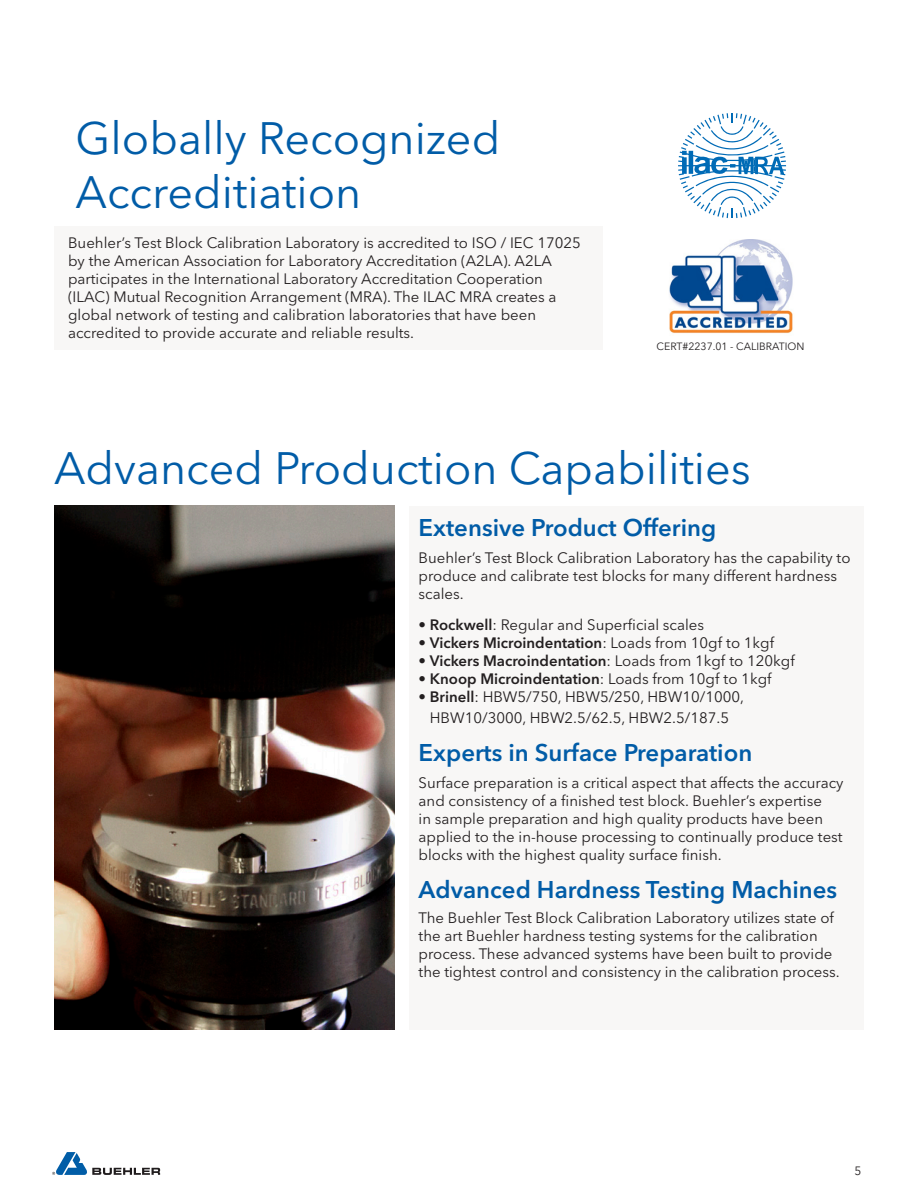
<style>
.page{position:relative;width:918px;height:1188px;background:#fff}
.page>*{position:absolute;margin:0;border:0;box-sizing:border-box;transform-origin:0 0}
.t1{font:45px "Avenir Next LT Pro";color:#015ca7}
.t2{font:600 24px "Avenir Next LT Pro";color:#015ca7}
.t3{font:15px/18px "Avenir Next LT Pro";color:#231f20}
.t4{font:600 15px "Avenir Next LT Pro";color:#231f20}
.t5{font:12px "Avenir Next LT Pro";color:#231f20}
.t6{font:10.5px "Avenir Next LT Pro";color:#231f20}
.s1{font-weight:600}
.s2{font-weight:400}
</style>
<div class="page">
<svg style="left:52px;top:1152px;width:108px;height:23px"></svg>
<div style="left:409px;top:506px;width:455px;height:523px;background:#f8f7f6"></div>
<div style="left:54px;top:226px;width:549px;height:124px;background:#f8f7f6"></div>
<img style="left:54px;top:506px;width:341px;height:523px">
<img style="left:669px;top:240px;width:124px;height:94px">
<svg style="left:678px;top:113px;width:108px;height:105px"></svg>
<p class="t1" style="left:76px;top:112px;width:426px">Globally Recognized</p>
<p class="t1" style="left:76px;top:166px;width:287px">Accreditiation</p>
<p class="t3" style="left:68px;top:234px;width:514px">Buehler’s Test Block Calibration Laboratory is accredited to ISO / IEC 17025 by the American Association for Laboratory Accreditation (A2LA). A2LA</p>
<p class="t3" style="left:68px;top:270px;width:490px">participates in the International Laboratory Accreditation Cooperation (ILAC) Mutual Recognition Arrangement (MRA). The ILAC MRA creates a global network of testing and calibration laboratories that have been</p>
<p class="t3" style="left:68px;top:324px;width:348px">accredited to provide accurate and reliable results.</p>
<p class="t6" style="left:657px;top:340px;width:149px">CERT#2237.01 - CALIBRATION</p>
<p class="t1" style="left:54px;top:442px;width:698px">Advanced Production Capabilities</p>
<p class="t2" style="left:419px;top:513px;width:299px">Extensive Product Offering</p>
<p class="t3" style="left:419px;top:549px;width:433px">Buehler’s Test Block Calibration Laboratory has the capability to produce and calibrate test blocks for many different hardness scales.</p>
<p class="t3" style="left:419px;top:615px;width:287px">• <span class="s1">Rockwell</span>: Regular and Superficial scales</p>
<p class="t4" style="left:419px;top:633px;width:357px"><span class="s2">•</span> Vickers Microindentation<span class="s2">: Loads from 10gf to 1kgf</span></p>
<p class="t3" style="left:419px;top:651px;width:378px">• <span class="s1">Vickers Macroindentation</span>: Loads from 1kgf to 120kgf</p>
<p class="t3" style="left:419px;top:669px;width:354px">• <span class="s1">Knoop Microindentation</span>: Loads from 10gf to 1kgf</p>
<p class="t3" style="left:419px;top:687px;width:327px">• <span class="s1">Brinell</span>: HBW5/750, HBW5/250, HBW10/1000,</p>
<p class="t3" style="left:430px;top:709px;width:301px">HBW10/3000, HBW2.5/62.5, HBW2.5/187.5</p>
<p class="t2" style="left:419px;top:738px;width:335px">Experts in Surface Preparation</p>
<p class="t3" style="left:419px;top:774px;width:427px">Surface preparation is a critical aspect that affects the accuracy and consistency of a finished test block. Buehler’s expertise<br>in sample preparation and high quality products have been applied to the in-house processing to continually produce test blocks with the highest quality surface finish.</p>
<p class="t2" style="left:419px;top:875px;width:420px">Advanced Hardness Testing Machines</p>
<p class="t3" style="left:419px;top:909px;width:417px">The Buehler Test Block Calibration Laboratory utilizes state of the art Buehler hardness testing systems for the calibration</p>
<p class="t3" style="left:419px;top:945px;width:423px">process. These advanced systems have been built to provide the tightest control and consistency in the calibration process.</p>
<p class="t5" style="left:855px;top:1164px;width:8px">5</p>
</div>
